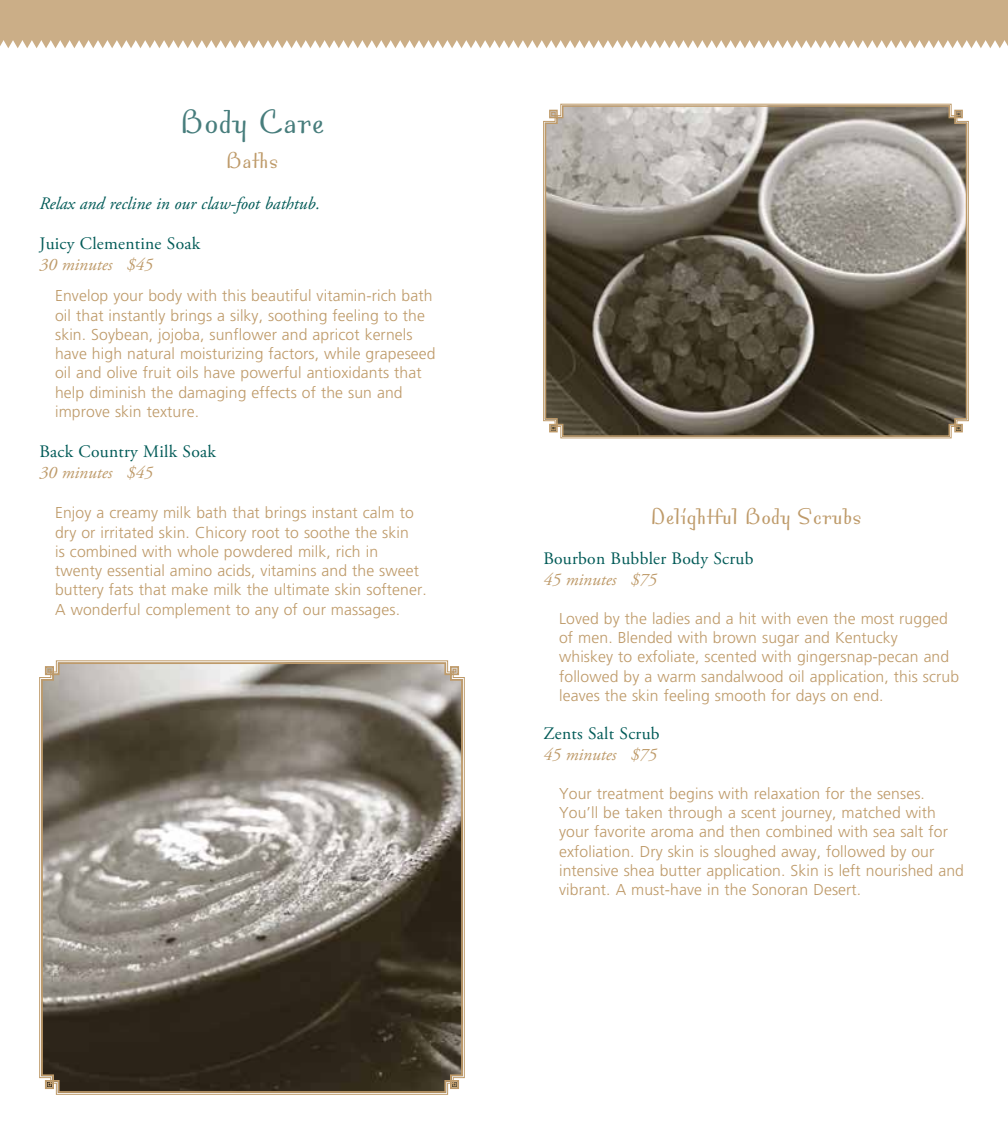
<style>
.page{position:relative;width:1008px;height:1134px;background:#fff}
.page>*{position:absolute;margin:0;border:0;box-sizing:border-box;transform-origin:0 0}
.t1{font:38.5px "Bossa Nova MVB";letter-spacing:.02em;color:#477d7c}
.t2{font:26.25px "Bossa Nova MVB";letter-spacing:.015em;color:#be9a69}
.t3{font:17.5px "Adobe Garamond Pro";letter-spacing:.015em;color:#005a57}
.t4{font:italic 17.5px "Adobe Garamond Pro";color:#be9a69}
.t5{font:italic 17.5px "Adobe Garamond Pro";color:#005a57}
.t6{font:300 15.75px/19.2px "Frutiger LT Pro";letter-spacing:.005em;color:#be9a69}
</style>
<div class="page">
<svg style="left:40px;top:661px;width:424px;height:433px;background:#787166"></svg>
<svg style="left:544px;top:105px;width:424px;height:332px;background:#766f63"></svg>
<div style="left:0;top:0;width:1008px;height:40px;background:#cbae87"></div>
<svg style="left:0;top:40px;width:1008px;height:8px"></svg>
<h1 class="t1" style="left:179px;top:102px;width:147px">Body Care</h1>
<h2 class="t2" style="left:226px;top:147px;width:54px">Baths</h2>
<p class="t5" style="left:39px;top:192px;width:282px">Relax and recline in our claw-foot bathtub.</p>
<p class="t3" style="left:39px;top:233px;width:162px">Juicy Clementine Soak</p>
<p class="t4" style="left:39px;top:254px;width:115px">30 minutes $45</p>
<p class="t6" style="left:55px;top:286px;width:382px">Envelop your body with this beautiful vitamin-rich bath oil that instantly brings a silky, soothing feeling to the skin. Soybean, jojoba, sunflower and apricot kernels have high natural moisturizing factors, while grapeseed oil and olive fruit oils have powerful antioxidants that help diminish the damaging effects of the sun and improve skin texture.</p>
<p class="t3" style="left:39px;top:441px;width:178px">Back Country Milk Soak</p>
<p class="t4" style="left:39px;top:462px;width:115px">30 minutes $45</p>
<p class="t6" style="left:55px;top:503px;width:373px">Enjoy a creamy milk bath that brings instant calm to dry or irritated skin. Chicory root to soothe the skin<br>is combined with whole powdered milk, rich in twenty essential amino acids, vitamins and the sweet buttery fats that make milk the ultimate skin softener.<br>A wonderful complement to any of our massages.</p>
<h2 class="t2" style="left:650px;top:503px;width:213px">Delightful Body Scrubs</h2>
<p class="t3" style="left:543px;top:548px;width:212px">Bourbon Bubbler Body Scrub</p>
<p class="t4" style="left:543px;top:569px;width:115px">45 minutes $75</p>
<p class="t6" style="left:559px;top:609px;width:402px">Loved by the ladies and a hit with even the most rugged of men. Blended with brown sugar and Kentucky<br>whiskey to exfoliate, scented with gingersnap-pecan and followed by a warm sandalwood oil application, this scrub leaves the skin feeling smooth for days on end.</p>
<p class="t3" style="left:543px;top:723px;width:118px">Zents Salt Scrub</p>
<p class="t4" style="left:543px;top:744px;width:115px">45 minutes $75</p>
<p class="t6" style="left:559px;top:784px;width:406px">Your treatment begins with relaxation for the senses.<br>You’ll be taken through a scent journey, matched with your favorite aroma and then combined with sea salt for exfoliation. Dry skin is sloughed away, followed by our intensive shea butter application. Skin is left nourished and vibrant. A must-have in the Sonoran Desert.</p>
</div>
